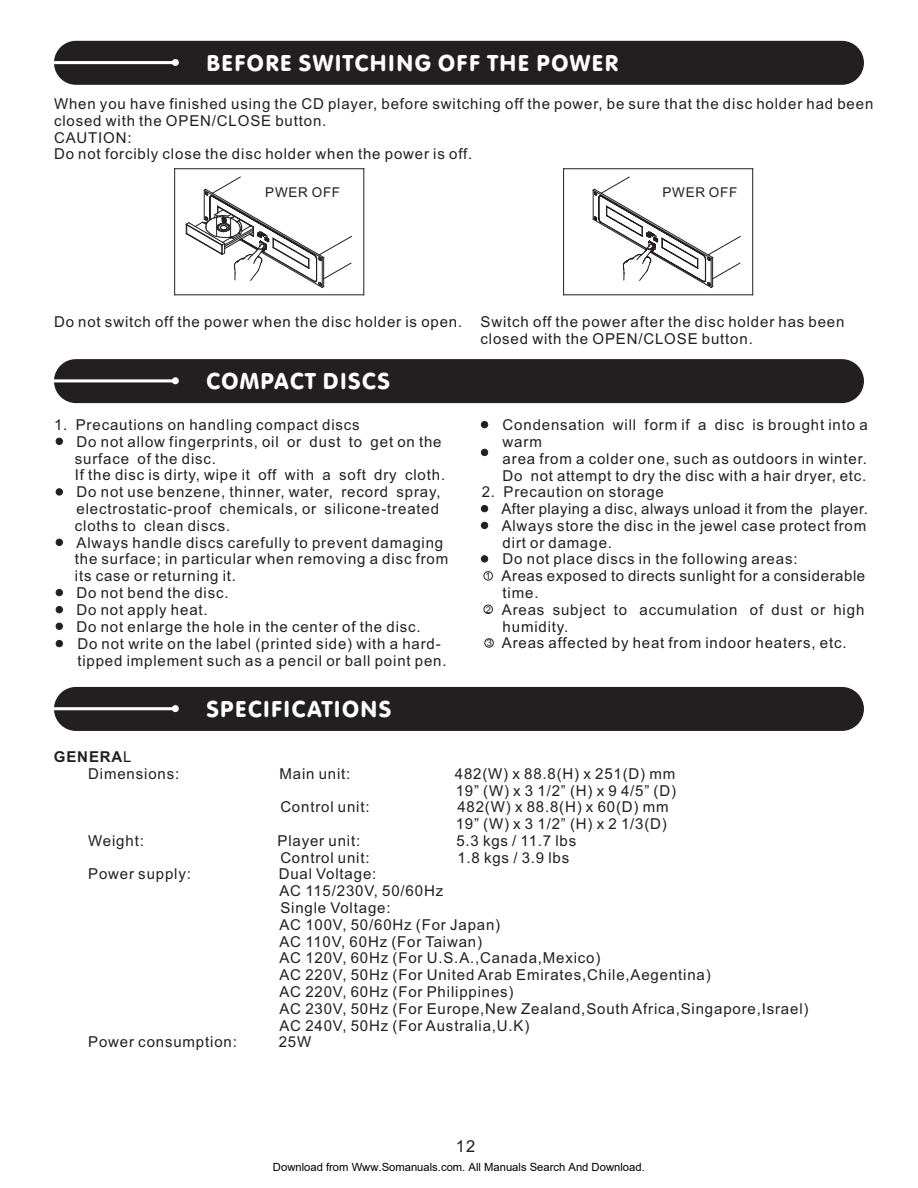
<style>
.page{position:relative;width:918px;height:1188px;background:#fff}
.page>*{position:absolute;margin:0;border:0;box-sizing:border-box;transform-origin:0 0}
.t1{font:22.5px "VAG Rounded BT";letter-spacing:.065em;color:#fff}
.t2{font:16.5px "Arial";color:#231f20}
.t3{font:15px/16.8px "Arial";letter-spacing:.055em;color:#231f20}
.t4{font:13.5px "Arial";letter-spacing:.055em;color:#231f20}
.t5{font:11.25px "Arial";color:#000}
.t6{font:9.3px "Arial";color:#231f20}
.s1{font-weight:700}
</style>
<div class="page">
<div style="left:54px;top:41px;width:810px;height:44px;background:#231f20"></div>
<div style="left:54px;top:687px;width:810px;height:44px;background:#231f20"></div>
<div style="left:54px;top:359px;width:810px;height:44px;background:#231f20"></div>
<hr style="left:175px;top:295px;width:189px;height:1px;background:#231f20">
<hr style="left:175px;top:168px;width:189px;height:1px;background:#231f20">
<hr style="left:174px;top:169px;width:1px;height:126px;background:#231f20">
<hr style="left:364px;top:169px;width:1px;height:126px;background:#231f20">
<svg style="left:186px;top:177px;width:166px;height:111px"></svg>
<hr style="left:564px;top:295px;width:189px;height:1px;background:#231f20">
<hr style="left:564px;top:168px;width:189px;height:1px;background:#231f20">
<hr style="left:563px;top:169px;width:1px;height:126px;background:#231f20">
<hr style="left:752px;top:169px;width:1px;height:126px;background:#231f20">
<svg style="left:593px;top:177px;width:148px;height:111px"></svg>
<div style="left:56px;top:489px;width:7px;height:6px;background:#231f20;border:1px solid #231f20;border-radius:50%"></div>
<div style="left:56px;top:438px;width:7px;height:7px;background:#231f20;border:1px solid #231f20;border-radius:50%"></div>
<div style="left:56px;top:539px;width:7px;height:7px;background:#231f20;border:1px solid #231f20;border-radius:50%"></div>
<div style="left:56px;top:589px;width:7px;height:7px;background:#231f20;border:1px solid #231f20;border-radius:50%"></div>
<div style="left:56px;top:606px;width:7px;height:7px;background:#231f20;border:1px solid #231f20;border-radius:50%"></div>
<div style="left:56px;top:623px;width:7px;height:7px;background:#231f20;border:1px solid #231f20;border-radius:50%"></div>
<div style="left:56px;top:640px;width:7px;height:7px;background:#231f20;border:1px solid #231f20;border-radius:50%"></div>
<div style="left:481px;top:449px;width:7px;height:7px;background:#231f20;border:1px solid #231f20;border-radius:50%"></div>
<div style="left:481px;top:421px;width:7px;height:7px;background:#231f20;border:1px solid #231f20;border-radius:50%"></div>
<div style="left:481px;top:505px;width:7px;height:7px;background:#231f20;border:1px solid #231f20;border-radius:50%"></div>
<div style="left:481px;top:522px;width:7px;height:7px;background:#231f20;border:1px solid #231f20;border-radius:50%"></div>
<div style="left:481px;top:556px;width:7px;height:6px;background:#231f20;border:1px solid #231f20;border-radius:50%"></div>
<div style="left:484px;top:571px;width:9px;height:9px;border:1px solid #231f20;border-radius:50%"></div>
<div style="left:484px;top:605px;width:9px;height:9px;border:1px solid #231f20;border-radius:50%"></div>
<div style="left:485px;top:639px;width:8px;height:8px;border:1px solid #231f20;border-radius:50%"></div>
<h1 class="t1" style="left:206px;top:54px;width:413px">BEFORE SWITCHING OFF THE POWER</h1>
<p class="t3" style="left:54px;top:97px;width:821px">When you have finished using the CD player, before switching off the power, be sure that the disc holder had been closed with the OPEN/CLOSE button.<br>CAUTION:<br>Do not forcibly close the disc holder when the power is off.</p>
<p class="t4" style="left:265px;top:187px;width:76px">PWER OFF</p>
<p class="t4" style="left:662px;top:187px;width:76px">PWER OFF</p>
<p class="t3" style="left:54px;top:315px;width:410px">Do not switch off the power when the disc holder is open.</p>
<h1 class="t1" style="left:206px;top:372px;width:185px">COMPACT DISCS</h1>
<p class="t3" style="left:75px;top:418px;width:375px;text-indent:-21px">1. Precautions on handling compact discs<br>Do not allow fingerprints, oil or dust to get on the surface of the disc.<br>If the disc is dirty, wipe it off with a soft dry cloth.<br>Do not use benzene, thinner, water, record spray, electrostatic-proof chemicals, or silicone-treated cloths to clean discs.<br>Always handle discs carefully to prevent damaging the surface; in particular when removing a disc from its case or returning it.<br>Do not bend the disc.<br>Do not apply heat.<br>Do not enlarge the hole in the center of the disc.</p>
<p class="t3" style="left:77px;top:637px;width:371px">Do not write on the label (printed side) with a hard&shy;tipped implement such as a pencil or ball point pen.</p>
<h1 class="t1" style="left:206px;top:700px;width:186px">SPECIFICATIONS</h1>
<p class="t3" style="left:481px;top:315px;width:365px">Switch off the power after the disc holder has been closed with the OPEN/CLOSE button.</p>
<p class="t3" style="left:503px;top:418px;width:367px">Condensation will form if a disc is brought into a warm<br>area from a colder one, such as outdoors in winter.<br>Do not attempt to dry the disc with a hair dryer, etc.</p>
<p class="t3" style="left:501px;top:485px;width:368px;text-indent:-20px">2. Precaution on storage<br>After playing a disc, always unload it from the player.<br>Always store the disc in the jewel case protect from dirt or damage.<br>Do not place discs in the following areas:<br>Areas exposed to directs sunlight for a considerable time.<br>Areas subject to accumulation of dust or high humidity.<br>Areas affected by heat from indoor heaters, etc.</p>
<p class="t6" style="left:485px;top:573px;width:7px">1</p>
<p class="t6" style="left:486px;top:606px;width:7px">2</p>
<p class="t6" style="left:487px;top:640px;width:7px">3</p>
<p class="t3" style="left:88px;top:750px;width:93px;text-indent:-34px"><span class="s1">GENERA</span>L<br>Dimensions:</p>
<p class="t3" style="left:280px;top:766px;width:72px">Main unit:</p>
<p class="t3" style="left:455px;top:766px;width:223px">482(W) x 88.8(H) x 251(D) mm<br>19” (W) x 3 1/2” (H) x 9 4/5” (D)</p>
<p class="t3" style="left:280px;top:800px;width:91px">Control unit:</p>
<p class="t3" style="left:456px;top:800px;width:214px">482(W) x 88.8(H) x 60(D) mm<br>19” (W) x 3 1/2” (H) x 2 1/3(D)</p>
<p class="t3" style="left:88px;top:834px;width:57px">Weight:</p>
<p class="t3" style="left:278px;top:834px;width:84px">Player unit:</p>
<p class="t3" style="left:456px;top:834px;width:121px">5.3 kgs / 11.7 lbs</p>
<p class="t3" style="left:280px;top:850px;width:91px">Control unit:</p>
<p class="t3" style="left:457px;top:850px;width:113px">1.8 kgs / 3.9 lbs</p>
<p class="t3" style="left:88px;top:867px;width:104px">Power supply:</p>
<p class="t3" style="left:279px;top:867px;width:531px">Dual Voltage:<br>AC 115/230V, 50/60Hz<br>Single Voltage:<br>AC 100V, 50/60Hz (For Japan)<br>AC 110V, 60Hz (For Taiwan)<br>AC 120V, 60Hz (For U.S.A.,Canada,Mexico)<br>AC 220V, 50Hz (For United Arab Emirates,Chile,Aegentina)<br>AC 220V, 60Hz (For Philippines)<br>AC 230V, 50Hz (For Europe,New Zealand,South Africa,Singapore,Israel)<br>AC 240V, 50Hz (For Australia,U.K)</p>
<p class="t3" style="left:88px;top:1035px;width:150px">Power consumption:</p>
<p class="t3" style="left:279px;top:1035px;width:34px">25W</p>
<p class="t2" style="left:456px;top:1140px;width:21px">12</p>
<p class="t5" style="left:273px;top:1160px;width:373px">Download from Www.Somanuals.com. All Manuals Search And Download.</p>
</div>
